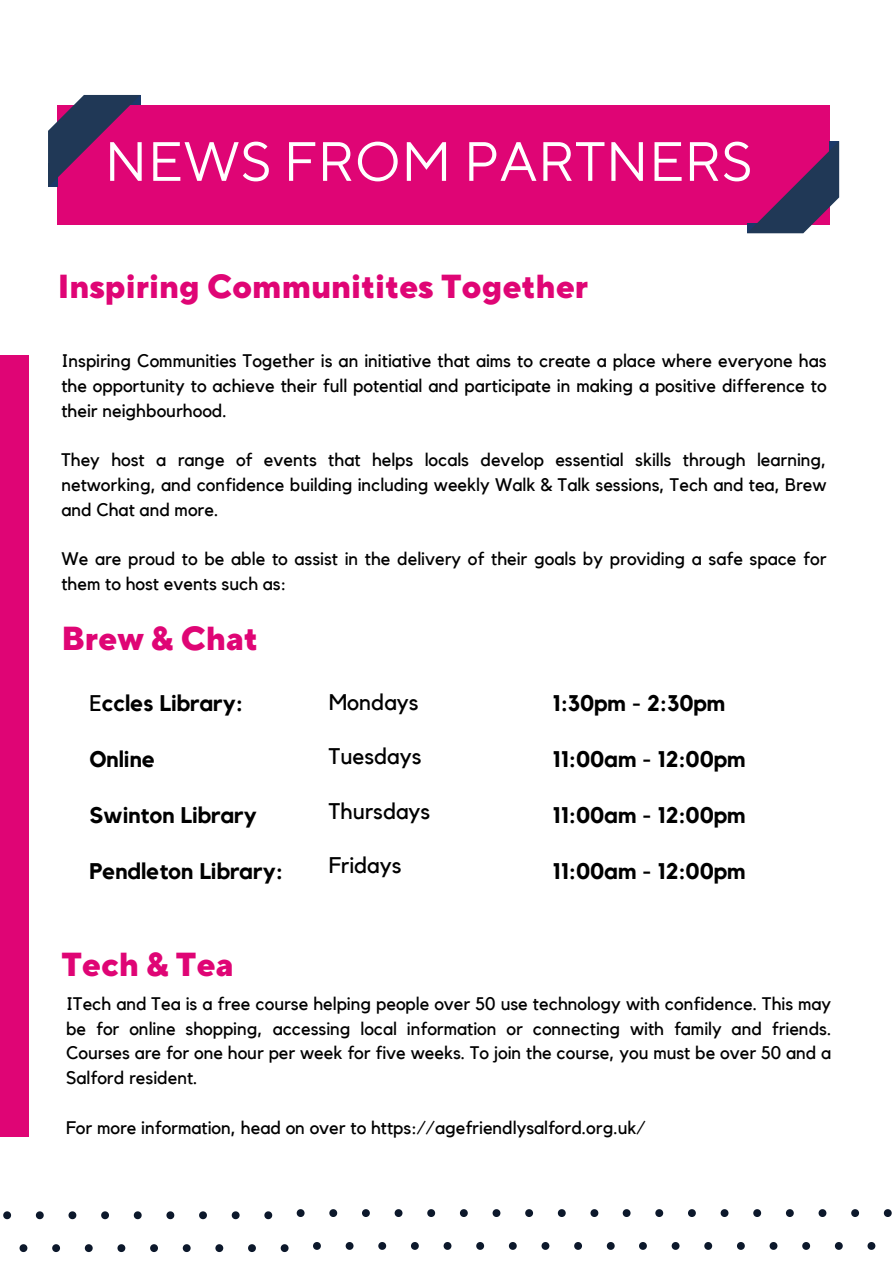
<style>
.page{position:relative;width:894px;height:1264px;background:#fff}
.page>*{position:absolute;margin:0;border:0;box-sizing:border-box;transform-origin:0 0}
.t1{font:55.2px "TT Norms Pro";color:#fff}
.t2{font:800 33.15px "TT Norms Pro";color:#df0575}
.t3{font:700 22.5px "Kollektif";color:#000}
.t4{font:22.5px "Kollektif";color:#000}
.t5{font:18.15px/24.8px "Kollektif";color:#000;text-align:justify}
.s1{font-weight:400}
</style>
<div class="page">
<div style="left:58px;top:104px;width:771px;height:120px;background:#df0575"></div>
<div style="left:0;top:356px;width:29px;height:780px;background:#df0575"></div>
<svg style="left:3px;top:1211px;width:8px;height:8px"></svg>
<svg style="left:36px;top:1211px;width:8px;height:8px"></svg>
<svg style="left:68px;top:1211px;width:8px;height:8px"></svg>
<svg style="left:101px;top:1211px;width:8px;height:8px"></svg>
<svg style="left:134px;top:1211px;width:8px;height:8px"></svg>
<svg style="left:166px;top:1211px;width:8px;height:8px"></svg>
<svg style="left:199px;top:1211px;width:8px;height:8px"></svg>
<svg style="left:232px;top:1211px;width:7px;height:8px"></svg>
<svg style="left:264px;top:1211px;width:8px;height:8px"></svg>
<svg style="left:20px;top:1244px;width:7px;height:7px"></svg>
<svg style="left:52px;top:1244px;width:8px;height:7px"></svg>
<svg style="left:85px;top:1244px;width:8px;height:7px"></svg>
<svg style="left:117px;top:1244px;width:8px;height:7px"></svg>
<svg style="left:150px;top:1244px;width:8px;height:7px"></svg>
<svg style="left:183px;top:1244px;width:7px;height:7px"></svg>
<svg style="left:215px;top:1244px;width:8px;height:7px"></svg>
<svg style="left:248px;top:1244px;width:8px;height:7px"></svg>
<svg style="left:280px;top:1244px;width:8px;height:7px"></svg>
<svg style="left:296px;top:1209px;width:8px;height:7px"></svg>
<svg style="left:329px;top:1209px;width:8px;height:7px"></svg>
<svg style="left:362px;top:1209px;width:8px;height:7px"></svg>
<svg style="left:394px;top:1209px;width:8px;height:7px"></svg>
<svg style="left:427px;top:1209px;width:8px;height:7px"></svg>
<svg style="left:460px;top:1209px;width:7px;height:7px"></svg>
<svg style="left:492px;top:1209px;width:8px;height:7px"></svg>
<svg style="left:525px;top:1209px;width:8px;height:7px"></svg>
<svg style="left:557px;top:1209px;width:8px;height:7px"></svg>
<svg style="left:590px;top:1209px;width:8px;height:7px"></svg>
<svg style="left:313px;top:1242px;width:8px;height:7px"></svg>
<svg style="left:345px;top:1242px;width:8px;height:7px"></svg>
<svg style="left:378px;top:1242px;width:8px;height:7px"></svg>
<svg style="left:411px;top:1242px;width:7px;height:7px"></svg>
<svg style="left:443px;top:1242px;width:8px;height:7px"></svg>
<svg style="left:476px;top:1242px;width:8px;height:7px"></svg>
<svg style="left:508px;top:1242px;width:8px;height:7px"></svg>
<svg style="left:541px;top:1242px;width:8px;height:7px"></svg>
<svg style="left:574px;top:1242px;width:8px;height:7px"></svg>
<svg style="left:606px;top:1242px;width:8px;height:7px"></svg>
<svg style="left:622px;top:1209px;width:8px;height:7px"></svg>
<svg style="left:655px;top:1209px;width:8px;height:7px"></svg>
<svg style="left:688px;top:1209px;width:7px;height:7px"></svg>
<svg style="left:720px;top:1209px;width:8px;height:7px"></svg>
<svg style="left:753px;top:1209px;width:8px;height:7px"></svg>
<svg style="left:785px;top:1209px;width:8px;height:7px"></svg>
<svg style="left:818px;top:1209px;width:8px;height:7px"></svg>
<svg style="left:851px;top:1209px;width:7px;height:7px"></svg>
<svg style="left:883px;top:1209px;width:8px;height:7px"></svg>
<svg style="left:639px;top:1242px;width:7px;height:7px"></svg>
<svg style="left:671px;top:1242px;width:8px;height:7px"></svg>
<svg style="left:704px;top:1242px;width:8px;height:7px"></svg>
<svg style="left:737px;top:1242px;width:7px;height:7px"></svg>
<svg style="left:769px;top:1242px;width:8px;height:7px"></svg>
<svg style="left:802px;top:1242px;width:7px;height:7px"></svg>
<svg style="left:834px;top:1242px;width:8px;height:7px"></svg>
<svg style="left:867px;top:1242px;width:8px;height:7px"></svg>
<svg style="left:48px;top:95px;width:92px;height:92px"></svg>
<svg style="left:746px;top:141px;width:92px;height:92px"></svg>
<h1 class="t1" style="left:104px;top:128px;width:649px">NEWS FROM PARTNERS</h1>
<h2 class="t2" style="left:58px;top:266px;width:532px">Inspiring Communitites Together</h2>
<p class="t5" style="left:61px;top:349px;width:766px">Inspiring Communities Together is an initiative that aims to create a place where everyone has the opportunity to achieve their full potential and participate in making a positive difference to their neighbourhood.</p>
<p class="t5" style="left:61px;top:448px;width:766px">They host a range of events that helps locals develop essential skills through learning, networking, and confidence building including weekly Walk &amp; Talk sessions, Tech and tea, Brew and Chat and more.</p>
<p class="t5" style="left:61px;top:547px;width:766px">We are proud to be able to assist in the delivery of their goals by providing a safe space for them to host events such as:</p>
<h2 class="t2" style="left:61px;top:618px;width:198px">Brew &amp; Chat</h2>
<p class="t3" style="left:89px;top:692px;width:155px"><span class="s1">E</span>ccles Library:</p>
<p class="t3" style="left:89px;top:748px;width:67px">Online</p>
<p class="t3" style="left:89px;top:804px;width:169px">Swinton Library</p>
<p class="t3" style="left:89px;top:860px;width:195px">Pendleton Library:</p>
<p class="t4" style="left:328px;top:691px;width:91px">Mondays</p>
<p class="t4" style="left:328px;top:746px;width:94px">Tuesdays</p>
<p class="t4" style="left:328px;top:800px;width:103px">Thursdays</p>
<p class="t4" style="left:328px;top:855px;width:74px">Fridays</p>
<p class="t3" style="left:552px;top:692px;width:174px">1:30pm - 2:30pm</p>
<p class="t3" style="left:552px;top:748px;width:195px">11:00am - 12:00pm</p>
<p class="t3" style="left:552px;top:804px;width:195px">11:00am - 12:00pm</p>
<p class="t3" style="left:552px;top:860px;width:195px">11:00am - 12:00pm</p>
<h2 class="t2" style="left:61px;top:944px;width:174px">Tech &amp; Tea</h2>
<p class="t5" style="left:66px;top:991px;width:766px">ITech and Tea is a free course helping people over 50 use technology with confidence. This may be for online shopping, accessing local information or connecting with family and friends.<br>Courses are for one hour per week for five weeks. To join the course, you must be over 50 and a Salford resident.</p>
<p class="t5" style="left:66px;top:1115px;width:581px">For more information, head on over to https://agefriendlysalford.org.uk/</p>
</div>
